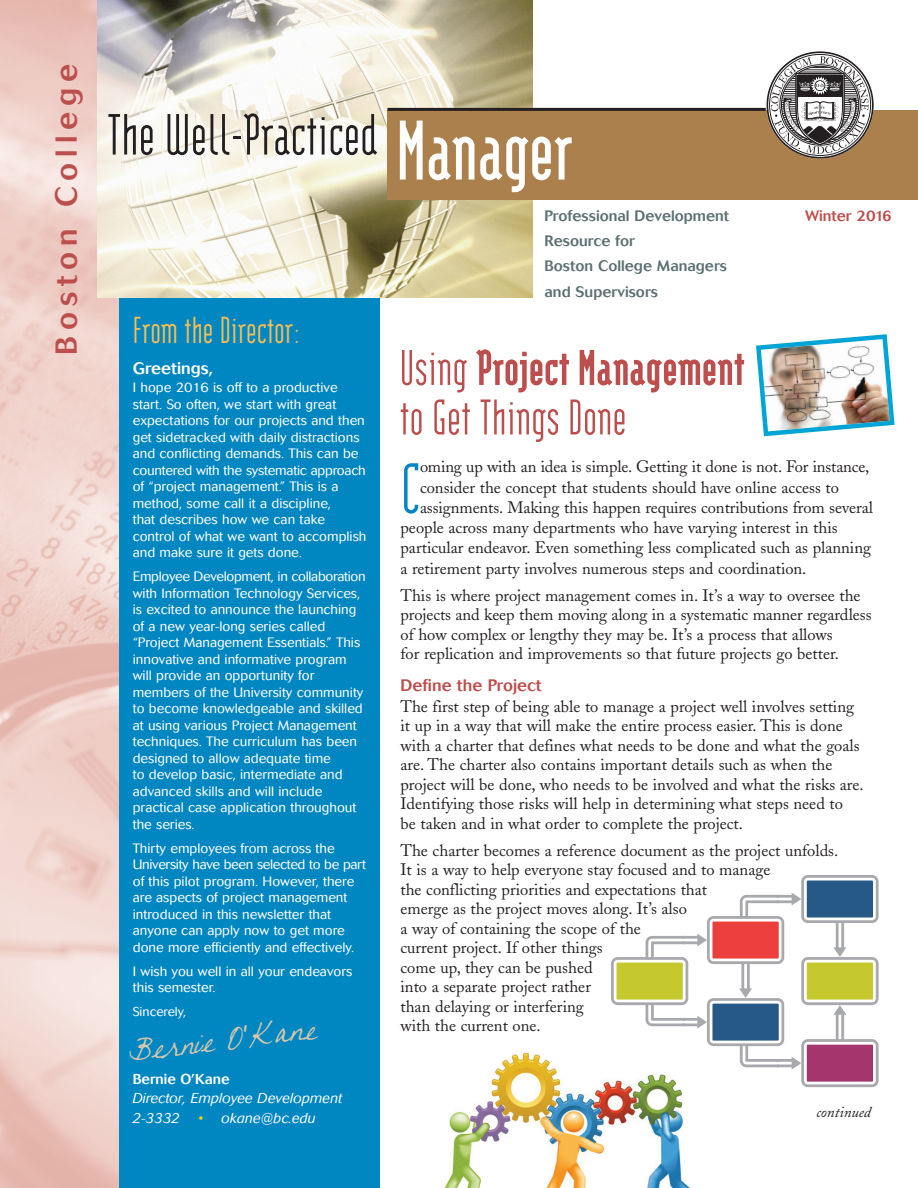
<style>
.page{position:relative;width:918px;height:1188px;background:#fff}
.page>*{position:absolute;margin:0;border:0;box-sizing:border-box;transform-origin:0 0}
.t1{font:700 101.1px "Modula";color:#fff}
.t2{font:85.2px "Modula";color:#0086c1}
.t3{font:69.6px "Modula";color:#231f20}
.t4{font:60px/49.5px "Modula";color:#bc4f4d}
.t5{font:45px "Modula";color:#f7be54}
.t6{font:33.6px "FG Jeana";color:#d9c8aa}
.t7{font:500 30px "Cosmos";letter-spacing:.195em;color:#bc4f4d}
.t8{font:16.5px/19.5px "Adobe Caslon";color:#231f20}
.t9{font:500 16.5px "Cosmos";color:#bc4f4d}
.t10{font:500 16.5px "Cosmos";color:#fff}
.t11{font:500 15px/25.2px "Cosmos";color:#5d7072}
.t12{font:500 15px "Cosmos";color:#bc4f4d}
.t13{font:italic 15px "Adobe Caslon";color:#231f20}
.t14{font:italic 300 14.25px/19.5px "Cosmos";color:#fff}
.t15{font:500 14.25px "Cosmos";color:#fff}
.t16{font:300 13.5px/16.5px "Cosmos";color:#fff}
.t17{font:300 12.75px "Cosmos";color:#fff}
.s1{color:#ffd801}
.s2{font-weight:900}
</style>
<div class="page">
<img style="left:444px;top:1053px;width:246px;height:135px">
<svg style="left:611px;top:875px;width:268px;height:212px"></svg>
<div style="left:617px;top:963px;width:66px;height:37px;background:#c5c92e"></div>
<div style="left:114px;top:292px;width:266px;height:896px;background:#0086c1"></div>
<img style="left:0;top:0;width:118px;height:1188px">
<img style="left:97px;top:0;width:436px;height:298px">
<div style="left:387px;top:110px;width:531px;height:90px;background:#ac804d"></div>
<hr style="left:387px;top:108px;width:379px;height:3px;background:#231f20">
<svg style="left:767px;top:51px;width:107px;height:108px"></svg>
<img style="left:756px;top:334px;width:139px;height:103px">
<h3 class="t7" style="left:56px;top:355px;width:292px;rotate:-90deg">Boston College</h3>
<h3 class="t3" style="left:107px;top:90px;width:272px">TheWell-Practiced</h3>
<h3 class="t5" style="left:133px;top:301px;width:170px">Fromthe Director:</h3>
<p class="t10" style="left:133px;top:363px;width:82px">Greetings,</p>
<p class="t16" style="left:133px;top:380px;width:235px">I hope 2016 is off to a productive start. So often, we start with great expectations for our projects and then get sidetracked with daily distractions and conflicting demands. This can be countered with the systematic approach of “project management.” This is a method, some call it a discipline,<br>that describes how we can take control of what we want to accomplish and make sure it gets done.</p>
<p class="t16" style="left:133px;top:569px;width:234px">Employee Development, in collaboration with Information Technology Services, is excited to announce the launching of a new year-long series called “Project Management Essentials.” This innovative and informative program will provide an opportunity for members of the University community to become knowledgeable and skilled at using various Project Management techniques. The curriculum has been designed to allow adequate time<br>to develop basic, intermediate and advanced skills and will include practical case application throughout the series.</p>
<p class="t16" style="left:133px;top:841px;width:235px">Thirty employees from across the University have been selected to be part of this pilot program. However, there are aspects of project management introduced in this newsletter that anyone can apply now to get more done more efficiently and effectively.</p>
<p class="t16" style="left:133px;top:964px;width:221px">I wish you well in all your endeavors this semester.</p>
<p class="t17" style="left:133px;top:1007px;width:55px">Sincerely,</p>
<h3 class="t6" style="left:128px;top:1038px;width:190px;rotate:-7deg">Bernie O’Kane</h3>
<p class="t15" style="left:133px;top:1074px;width:98px">Bernie O’Kane</p>
<p class="t14" style="left:133px;top:1090px;width:211px">Director, Employee Development<br>2-3332</p>
<p class="t14" style="left:199px;top:1109px;width:119px"><span class="s1">•</span> okane@bc.edu</p>
<h1 class="t1" style="left:396px;top:86px;width:179px">Manager</h1>
<p class="t11" style="left:544px;top:205px;width:186px">Professional Development<br>Resource for<br>Boston College Managers and Supervisors</p>
<h3 class="t4" style="left:399px;top:340px;width:347px">Using <span class="s2">ProjectManagement </span>to Get Things Done</h3>
<p class="t12" style="left:805px;top:211px;width:88px">Winter 2016</p>
<h2 class="t2" style="left:400px;top:434px;width:21px">C</h2>
<p class="t8" style="left:420px;top:459px;width:451px">oming up with an idea is simple. Getting it done is not. For instance,</p>
<p class="t8" style="left:420px;top:479px;width:421px">consider the concept that students should have online access to</p>
<p class="t8" style="left:420px;top:500px;width:454px">assignments. Making this happen requires contributions from several</p>
<p class="t8" style="left:400px;top:520px;width:439px">people across many departments who have varying interest in this</p>
<p class="t8" style="left:400px;top:540px;width:472px">particular endeavor. Even something less complicated such as planning</p>
<p class="t8" style="left:400px;top:560px;width:408px">a retirement party involves numerous steps and coordination.</p>
<p class="t8" style="left:400px;top:587px;width:473px">This is where project management comes in. It’s a way to oversee the projects and keep them moving along in a systematic manner regardless of how complex or lengthy they may be. It’s a process that allows<br>for replication and improvements so that future projects go better.</p>
<p class="t9" style="left:400px;top:679px;width:143px">Define the Project</p>
<p class="t8" style="left:400px;top:698px;width:465px">The first step of being able to manage a project well involves setting it up in a way that will make the entire process easier. This is done with a charter that defines what needs to be done and what the goals are. The charter also contains important details such as when the project will be done, who needs to be involved and what the risks are.<br>Identifying those risks will help in determining what steps need to<br>be taken and in what order to complete the project.</p>
<p class="t8" style="left:400px;top:842px;width:439px">The charter becomes a reference document as the project unfolds.<br>It is a way to help everyone stay focused and to manage<br>the conflicting priorities and expectations that<br>emerge as the project moves along. It’s also<br>a way of containing the scope of the<br>current project. If other things<br>come up, they can be pushed<br>into a separate project rather<br>than delaying or interfering<br>with the current one.</p>
<p class="t13" style="left:816px;top:1107px;width:56px">continued</p>
</div>
